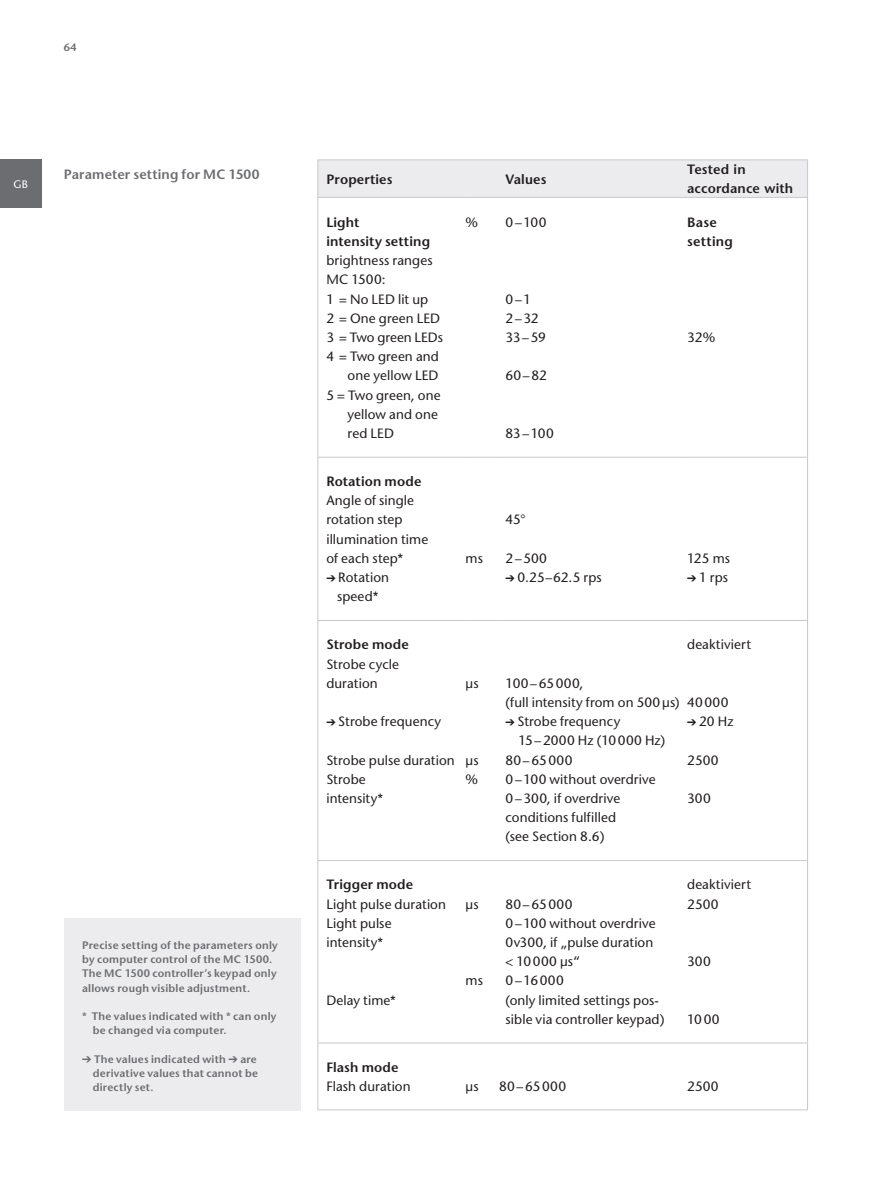
<style>
.page{position:relative;width:893px;height:1191px;background:#fff}
.page>*{position:absolute;margin:0;border:0;box-sizing:border-box;transform-origin:0 0}
.t1{font:500 13.5px/19.2px "Stone Sans Std";letter-spacing:.005em;color:#231f20}
.t2{font:600 13.5px/19.2px "Stone Sans Std";letter-spacing:.01em;color:#231f20}
.t3{font:600 13.5px "Stone Sans Std";letter-spacing:.01em;color:#6c6d70}
.t4{font:600 10.8px/14.2px "Stone Sans Std";letter-spacing:.02em;color:#6c6d70}
.t5{font:500 10.8px "Stone Sans Std";color:#fff}
</style>
<div class="page">
<div style="left:0;top:159px;width:41px;height:48px;background:#6c6d70"></div>
<div style="left:64px;top:918px;width:236px;height:192px;background:#ececee"></div>
<div style="left:318px;top:160px;width:489px;height:37px;background:#ececee"></div>
<hr style="left:317px;top:457px;width:149px;height:1px;background:#c7c8ca">
<hr style="left:466px;top:457px;width:31px;height:1px;background:#c7c8ca">
<hr style="left:317px;top:620px;width:149px;height:1px;background:#c7c8ca">
<hr style="left:466px;top:620px;width:31px;height:1px;background:#c7c8ca">
<hr style="left:497px;top:620px;width:190px;height:1px;background:#c7c8ca">
<hr style="left:687px;top:620px;width:121px;height:1px;background:#c7c8ca">
<hr style="left:317px;top:860px;width:149px;height:1px;background:#c7c8ca">
<hr style="left:466px;top:860px;width:31px;height:1px;background:#c7c8ca">
<hr style="left:497px;top:860px;width:190px;height:1px;background:#c7c8ca">
<hr style="left:687px;top:860px;width:121px;height:1px;background:#c7c8ca">
<hr style="left:317px;top:1042px;width:149px;height:1px;background:#c7c8ca">
<hr style="left:466px;top:1042px;width:31px;height:1px;background:#c7c8ca">
<hr style="left:497px;top:1042px;width:190px;height:1px;background:#c7c8ca">
<hr style="left:687px;top:1042px;width:121px;height:1px;background:#c7c8ca">
<hr style="left:317px;top:1109px;width:149px;height:1px;background:#c7c8ca">
<hr style="left:466px;top:1109px;width:31px;height:1px;background:#c7c8ca">
<hr style="left:497px;top:1109px;width:190px;height:1px;background:#c7c8ca">
<hr style="left:687px;top:1109px;width:121px;height:1px;background:#c7c8ca">
<hr style="left:317px;top:198px;width:1px;height:259px;background:#c7c8ca">
<hr style="left:317px;top:457px;width:1px;height:163px;background:#c7c8ca">
<hr style="left:497px;top:457px;width:190px;height:1px;background:#c7c8ca">
<hr style="left:687px;top:457px;width:121px;height:1px;background:#c7c8ca">
<hr style="left:317px;top:621px;width:1px;height:239px;background:#c7c8ca">
<hr style="left:317px;top:861px;width:1px;height:181px;background:#c7c8ca">
<hr style="left:317px;top:1043px;width:1px;height:66px;background:#c7c8ca">
<hr style="left:317px;top:159px;width:149px;height:1px;background:#c7c8ca">
<hr style="left:317px;top:160px;width:1px;height:37px;background:#c7c8ca">
<hr style="left:466px;top:159px;width:31px;height:1px;background:#c7c8ca">
<hr style="left:497px;top:159px;width:190px;height:1px;background:#c7c8ca">
<hr style="left:687px;top:159px;width:121px;height:1px;background:#c7c8ca">
<hr style="left:317px;top:197px;width:149px;height:1px;background:#c7c8ca">
<hr style="left:466px;top:197px;width:31px;height:1px;background:#c7c8ca">
<hr style="left:497px;top:197px;width:190px;height:1px;background:#c7c8ca">
<hr style="left:687px;top:197px;width:121px;height:1px;background:#c7c8ca">
<hr style="left:807px;top:160px;width:1px;height:37px;background:#c7c8ca">
<hr style="left:807px;top:198px;width:1px;height:259px;background:#c7c8ca">
<hr style="left:807px;top:457px;width:1px;height:163px;background:#c7c8ca">
<hr style="left:807px;top:621px;width:1px;height:239px;background:#c7c8ca">
<hr style="left:807px;top:861px;width:1px;height:181px;background:#c7c8ca">
<hr style="left:807px;top:1043px;width:1px;height:66px;background:#c7c8ca">
<p class="t4" style="left:64px;top:40px;width:14px">64</p>
<p class="t5" style="left:13px;top:177px;width:16px">GB</p>
<p class="t3" style="left:64px;top:166px;width:197px">Parameter setting for MC 1500</p>
<p class="t4" style="left:82px;top:937px;width:197px">Precise setting of the parameters only by computer control of the MC 1500.<br>The MC 1500 controller’s keypad only allows rough visible adjustment.</p>
<p class="t4" style="left:93px;top:1009px;width:185px;text-indent:-11px">* The values indicated with * can only be changed via computer.</p>
<p class="t4" style="left:93px;top:1051px;width:167px;text-align:justify;text-indent:-11px">➔ The values indicated with ➔ are derivative values that cannot be directly set.</p>
<p class="t2" style="left:326px;top:169px;width:68px">Properties</p>
<p class="t2" style="left:506px;top:169px;width:42px">Values</p>
<p class="t2" style="left:687px;top:160px;width:108px;line-height:18.8px">Tested in accordance with</p>
<p class="t2" style="left:326px;top:212px;width:105px">Light<br>intensity setting</p>
<p class="t1" style="left:326px;top:251px;width:108px">brightness ranges</p>
<p class="t1" style="left:326px;top:270px;width:61px">MC 1500:</p>
<p class="t1" style="left:326px;top:289px;width:103px">1 = No LED lit up</p>
<p class="t1" style="left:326px;top:308px;width:115px">2 = One green LED</p>
<p class="t1" style="left:326px;top:328px;width:118px">3 = Two green LEDs</p>
<p class="t1" style="left:326px;top:347px;width:114px">4 = Two green and</p>
<p class="t1" style="left:348px;top:366px;width:92px">one yellow LED</p>
<p class="t1" style="left:326px;top:385px;width:116px">5 = Two green, one</p>
<p class="t1" style="left:348px;top:404px;width:92px">yellow and one</p>
<p class="t1" style="left:348px;top:424px;width:48px">red LED</p>
<p class="t1" style="left:466px;top:212px;width:14px">%</p>
<p class="t1" style="left:506px;top:212px;width:42px">0–100</p>
<p class="t2" style="left:687px;top:212px;width:47px">Base setting</p>
<p class="t1" style="left:506px;top:289px;width:42px">0–1<br>2–32<br>33–59</p>
<p class="t1" style="left:506px;top:366px;width:43px">60–82</p>
<p class="t1" style="left:687px;top:328px;width:30px">32%</p>
<p class="t1" style="left:506px;top:424px;width:50px">83–100</p>
<p class="t2" style="left:326px;top:472px;width:97px">Rotation mode</p>
<p class="t1" style="left:326px;top:491px;width:103px">Angle of single rotation step illumination time of each step*</p>
<p class="t1" style="left:326px;top:568px;width:64px;text-align:center">➔ Rotation speed*</p>
<p class="t1" style="left:466px;top:548px;width:19px">ms</p>
<p class="t2" style="left:326px;top:635px;width:84px">Strobe mode</p>
<p class="t1" style="left:326px;top:654px;width:74px">Strobe cycle duration</p>
<p class="t1" style="left:326px;top:712px;width:116px">➔ Strobe frequency</p>
<p class="t1" style="left:326px;top:750px;width:130px">Strobe pulse duration<br>Strobe<br>intensity*</p>
<p class="t1" style="left:466px;top:673px;width:15px">µs</p>
<p class="t1" style="left:466px;top:750px;width:15px">µs %</p>
<p class="t2" style="left:326px;top:875px;width:88px">Trigger mode</p>
<p class="t1" style="left:326px;top:894px;width:121px">Light pulse duration<br>Light pulse intensity*</p>
<p class="t1" style="left:326px;top:990px;width:71px">Delay time*</p>
<p class="t1" style="left:466px;top:894px;width:15px">µs</p>
<p class="t1" style="left:466px;top:971px;width:19px">ms</p>
<p class="t1" style="left:506px;top:510px;width:21px">45°</p>
<p class="t1" style="left:506px;top:548px;width:43px">2–500</p>
<p class="t1" style="left:506px;top:568px;width:98px">➔ 0.25–62.5 rps</p>
<p class="t1" style="left:687px;top:548px;width:44px">125 ms</p>
<p class="t1" style="left:687px;top:568px;width:43px">➔ 1 rps</p>
<p class="t1" style="left:687px;top:635px;width:65px">deaktiviert</p>
<p class="t1" style="left:506px;top:673px;width:175px">100–65000,<br>(full intensity from on 500 µs)</p>
<p class="t1" style="left:506px;top:712px;width:116px">➔ Strobe frequency</p>
<p class="t1" style="left:518px;top:731px;width:148px">15–2000 Hz (10000 Hz)</p>
<p class="t1" style="left:506px;top:750px;width:68px">80–65000</p>
<p class="t1" style="left:506px;top:769px;width:151px">0–100 without overdrive</p>
<p class="t1" style="left:506px;top:788px;width:116px">0–300, if overdrive</p>
<p class="t1" style="left:506px;top:808px;width:112px">conditions fulfilled</p>
<p class="t1" style="left:506px;top:827px;width:100px">(see Section 8.6)</p>
<p class="t1" style="left:687px;top:692px;width:43px">40000</p>
<p class="t1" style="left:687px;top:712px;width:48px">➔ 20 Hz</p>
<p class="t1" style="left:687px;top:750px;width:33px">2500</p>
<p class="t1" style="left:687px;top:788px;width:25px">300</p>
<p class="t1" style="left:506px;top:894px;width:160px">80–65000<br>0–100 without overdrive<br>0v300, if „pulse duration &lt; 10000 µs“<br>0–16000<br>(only limited settings pos&shy;sible via controller keypad)</p>
<p class="t1" style="left:687px;top:875px;width:65px">deaktiviert<br>2500</p>
<p class="t1" style="left:687px;top:952px;width:25px">300</p>
<p class="t1" style="left:687px;top:1009px;width:34px">1000</p>
<p class="t2" style="left:326px;top:1057px;width:74px">Flash mode</p>
<p class="t1" style="left:326px;top:1076px;width:86px">Flash duration</p>
<p class="t1" style="left:466px;top:1076px;width:15px">µs</p>
<p class="t1" style="left:499px;top:1076px;width:68px">80–65000</p>
<p class="t1" style="left:687px;top:1076px;width:33px">2500</p>
</div>
